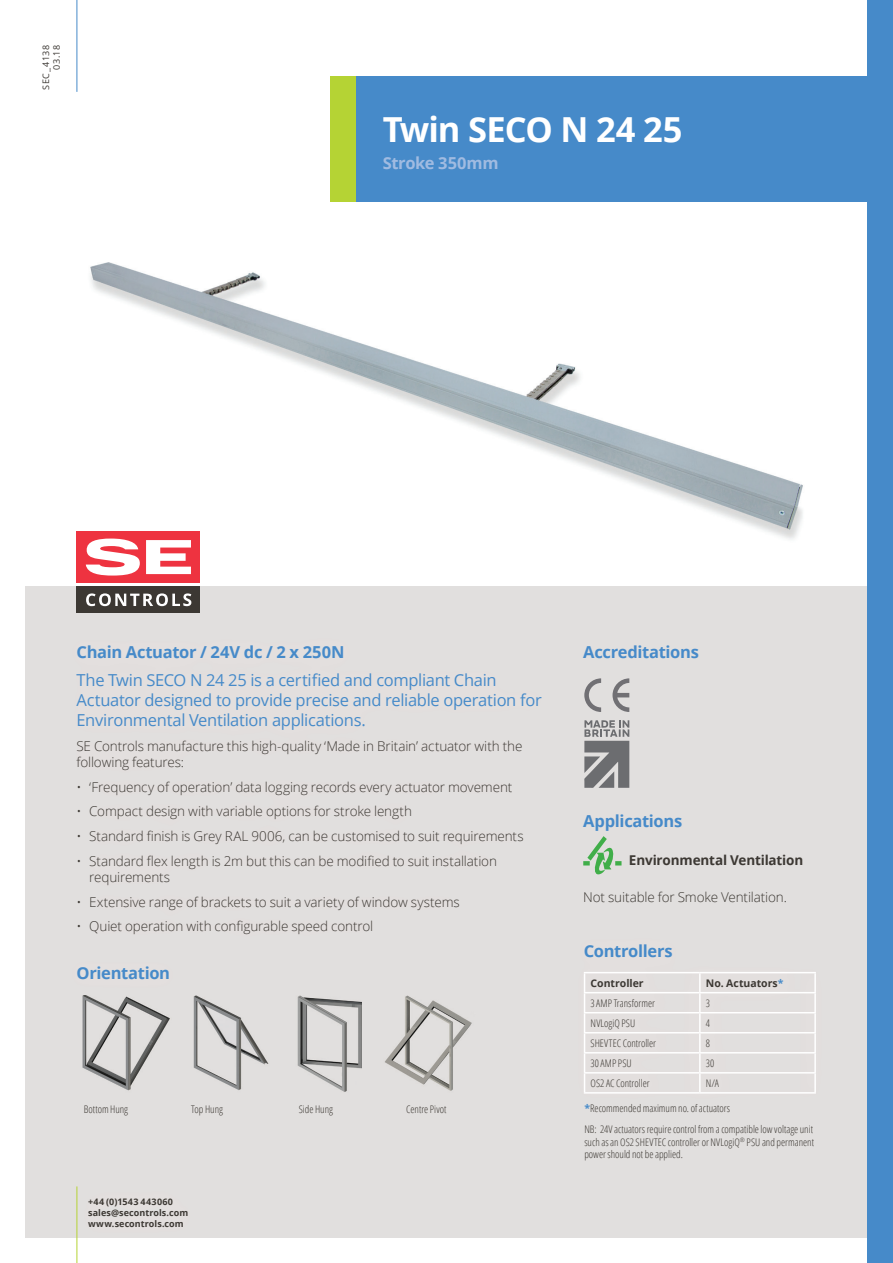
<style>
.page{position:relative;width:893px;height:1263px;background:#fff}
.page>*{position:absolute;margin:0;border:0;box-sizing:border-box;transform-origin:0 0}
.t1{font:700 34.5px "Open Sans";letter-spacing:-.025em;color:#fff}
.t2{font:16.5px/19.8px "Open Sans";letter-spacing:-.02em;color:#468ac9}
.t3{font:700 16.5px "Open Sans";letter-spacing:-.02em;color:#468ac9}
.t4{font:700 16.5px "Open Sans";letter-spacing:-.02em;color:#a0bbe1}
.t5{font:300 13.5px/16.2px "Open Sans";letter-spacing:-.01em;color:#3c3833}
.t6{font:700 13.5px "Open Sans";letter-spacing:-.01em;color:#3c3833}
.t7{font:300 condensed 10.5px/21.1px "Open Sans";color:#3c3833}
.t8{font:700 10.5px "Open Sans";color:#3c3833}
.t9{font:700 9px/10.8px "Open Sans";letter-spacing:.005em;color:#3c3833}
.t10{font:9px/10.8px "Open Sans";letter-spacing:.07em;color:#3c3833;text-align:right}
.s1{color:#468ac9}
.s2{font-weight:700;font-stretch:normal;color:#468ac9}
</style>
<div class="page">
<div style="left:26px;top:586px;width:841px;height:651px;background:#e1dfde"></div>
<div style="left:354px;top:77px;width:513px;height:125px;background:#468ac9"></div>
<div style="left:331px;top:77px;width:25px;height:125px;background:#b5d334"></div>
<img style="left:74px;top:1186px;width:128px;height:56px">
<hr style="left:77px;top:0;width:1px;height:92px;background:#468ac9">
<hr style="left:77px;top:1186px;width:1px;height:77px;background:#b5d334">
<div style="left:867px;top:0;width:26px;height:1263px;background:#468ac9"></div>
<div style="left:77px;top:587px;width:123px;height:26px;background:#3c3833"></div>
<svg style="left:86px;top:586px;width:105px;height:20px"></svg>
<img style="left:77px;top:262px;width:726px;height:321px">
<img style="left:584px;top:973px;width:232px;height:121px">
<hr style="left:584px;top:972px;width:116px;height:1px;background:#fff">
<hr style="left:700px;top:972px;width:116px;height:1px;background:#fff">
<hr style="left:584px;top:992px;width:116px;height:1px;background:#fff">
<hr style="left:700px;top:992px;width:116px;height:1px;background:#fff">
<hr style="left:584px;top:1012px;width:116px;height:1px;background:#fff">
<hr style="left:700px;top:1012px;width:116px;height:1px;background:#fff">
<hr style="left:584px;top:1032px;width:116px;height:1px;background:#fff">
<hr style="left:700px;top:1032px;width:116px;height:1px;background:#fff">
<hr style="left:584px;top:1052px;width:116px;height:1px;background:#fff">
<hr style="left:700px;top:1052px;width:116px;height:1px;background:#fff">
<hr style="left:584px;top:1072px;width:116px;height:1px;background:#fff">
<svg style="left:584px;top:973px;width:1px;height:119px"></svg>
<hr style="left:700px;top:1072px;width:116px;height:1px;background:#fff">
<svg style="left:699px;top:973px;width:2px;height:119px"></svg>
<svg style="left:814px;top:973px;width:2px;height:119px"></svg>
<hr style="left:584px;top:1092px;width:116px;height:1px;background:#fff">
<hr style="left:700px;top:1092px;width:116px;height:1px;background:#fff">
<img style="left:82px;top:995px;width:88px;height:96px">
<img style="left:385px;top:995px;width:87px;height:96px">
<img style="left:297px;top:995px;width:65px;height:97px">
<img style="left:193px;top:995px;width:76px;height:95px">
<svg style="left:584px;top:678px;width:45px;height:34px"></svg>
<svg style="left:584px;top:720px;width:45px;height:68px"></svg>
<svg style="left:583px;top:836px;width:38px;height:38px"></svg>
<p class="t10" style="left:40px;top:90px;width:46px;rotate:-90deg">SEC_4138<br>03.18</p>
<h1 class="t1" style="left:383px;top:105px;width:301px">Twin SECO N 24 25</h1>
<p class="t4" style="left:383px;top:152px;width:117px">Stroke 350mm</p>
<p class="t3" style="left:77px;top:640px;width:269px">Chain Actuator / 24V dc / 2 x 250N</p>
<p class="t2" style="left:77px;top:670px;width:467px">The Twin SECO N 24 25 is a certified and compliant Chain<br>Actuator designed to provide precise and reliable operation for<br>Environmental Ventilation applications.</p>
<p class="t5" style="left:77px;top:737px;width:447px">SE Controls manufacture this high-quality ‘Made in Britain’ actuator with the following features:</p>
<p class="t5" style="left:77px;top:778px;width:437px">• ‘Frequency of operation’ data logging records every actuator movement</p>
<p class="t5" style="left:77px;top:803px;width:337px">• Compact design with variable options for stroke length</p>
<p class="t5" style="left:77px;top:828px;width:449px">• Standard finish is Grey RAL 9006, can be customised to suit requirements</p>
<p class="t5" style="left:89px;top:852px;width:409px;text-indent:-13px">• Standard flex length is 2m but this can be modified to suit installation requirements</p>
<p class="t5" style="left:77px;top:893px;width:385px">• Extensive range of brackets to suit a variety of window systems</p>
<p class="t5" style="left:77px;top:918px;width:298px">• Quiet operation with configurable speed control</p>
<p class="t3" style="left:77px;top:962px;width:95px">Orientation</p>
<p class="t7" style="left:84px;top:1098px;width:46px">Bottom Hung</p>
<p class="t7" style="left:191px;top:1098px;width:33px">Top Hung</p>
<p class="t7" style="left:299px;top:1098px;width:36px">Side Hung</p>
<p class="t7" style="left:406px;top:1098px;width:42px">Centre Pivot</p>
<p class="t9" style="left:88px;top:1196px;width:102px">+44 (0)1543 443060 sales@secontrols.com www.secontrols.com</p>
<p class="t3" style="left:583px;top:640px;width:117px">Accreditations</p>
<p class="t3" style="left:583px;top:810px;width:101px">Applications</p>
<p class="t6" style="left:629px;top:850px;width:176px">Environmental Ventilation</p>
<p class="t5" style="left:583px;top:888px;width:205px">Not suitable for Smoke Ventilation.</p>
<p class="t3" style="left:584px;top:940px;width:90px">Controllers</p>
<p class="t8" style="left:590px;top:975px;width:55px">Controller</p>
<p class="t8" style="left:706px;top:975px;width:79px">No. Actuators<span class="s1">*</span></p>
<p class="t7" style="left:590px;top:992px;width:66px">3 AMP Transformer</p>
<p class="t7" style="left:706px;top:992px;width:6px">3</p>
<p class="t7" style="left:590px;top:1012px;width:46px">NVLogiQ PSU</p>
<p class="t7" style="left:706px;top:1012px;width:6px">4</p>
<p class="t7" style="left:590px;top:1032px;width:67px">SHEVTEC Controller</p>
<p class="t7" style="left:706px;top:1032px;width:6px">8</p>
<p class="t7" style="left:590px;top:1052px;width:43px">30 AMP PSU</p>
<p class="t7" style="left:706px;top:1052px;width:10px">30</p>
<p class="t7" style="left:590px;top:1072px;width:61px">OS2 AC Controller</p>
<p class="t7" style="left:706px;top:1072px;width:15px">N/A</p>
<p class="t7" style="left:584px;top:1097px;width:230px"><span class="s2">*</span>Recommended maximum no. of actuators<br>NB: 24V actuators require control from a compatible low voltage unit</p>
<p class="t7" style="left:584px;top:1135px;width:231px;line-height:12.6px">such as an OS2 SHEVTEC controller or NVLogiQ<sup>®</sup> PSU and permanent power should not be applied.</p>
</div>
